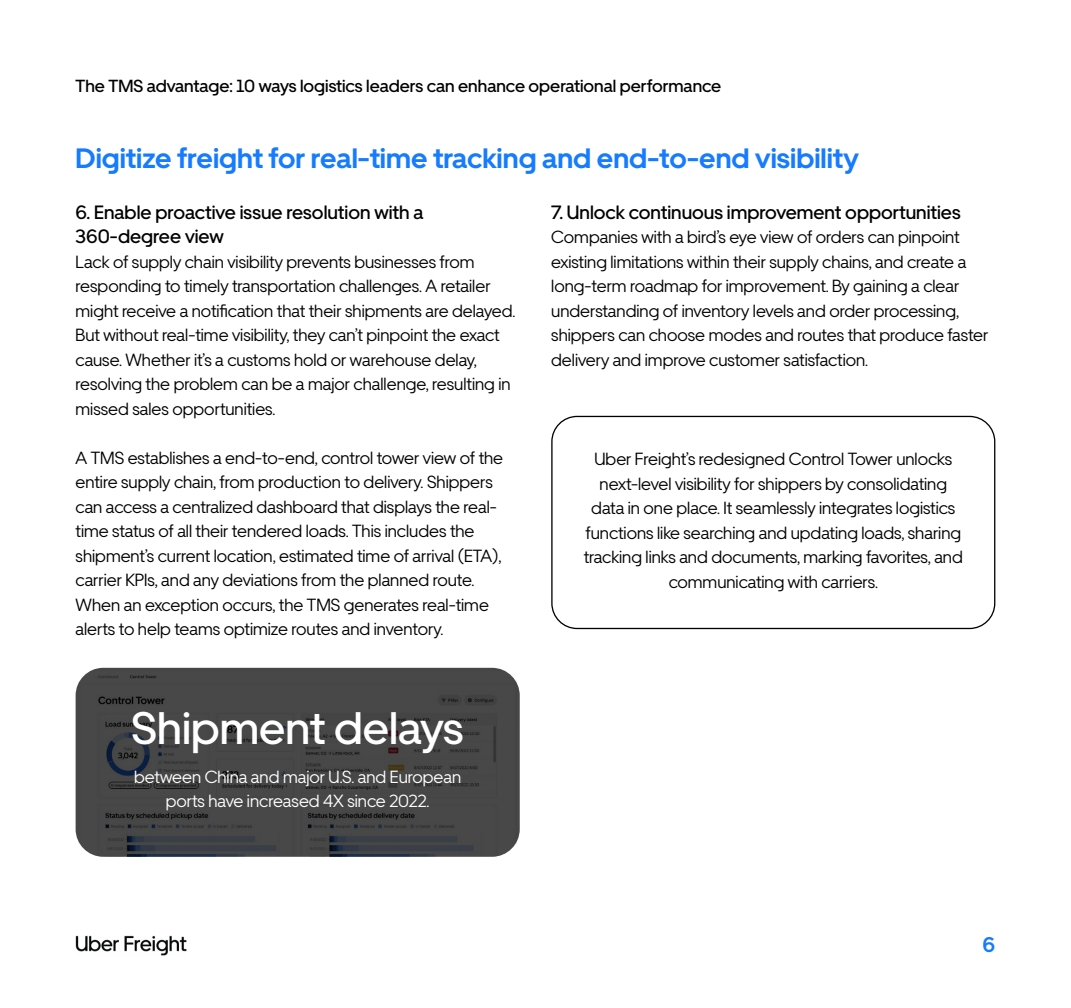
<style>
.page{position:relative;width:1071px;height:1008px;background:#fff}
.page>*{position:absolute;margin:0;border:0;box-sizing:border-box;transform-origin:0 0}
.t1{font:500 45.5px "Uber Move";color:#fff}
.t2{font:700 28px "Uber Move";color:#167bfe}
.t3{font:700 21px "Uber Move";color:#167bfe}
.t4{font:500 19.25px/24.5px "Uber Move";color:#000}
.t5{font:17.5px/24.5px "Uber Move";color:#000}
.t6{font:500 17.5px "Uber Move";color:#000}
.t7{font:17.5px/24.5px "Uber Move";color:#fff;text-align:center}
</style>
<div class="page">
<img style="left:76px;top:935px;width:110px;height:20px">
<svg style="left:76px;top:668px;width:444px;height:189px;background:#434445"></svg>
<div style="left:551px;top:416px;width:444px;height:213px;border:1px solid #000;border-radius:25px"></div>
<p class="t6" style="left:76px;top:75px;width:647px">The TMS advantage: 10 ways logistics leaders can enhance operational performance</p>
<h2 class="t2" style="left:76px;top:141px;width:785px">Digitize freight for real-time tracking and end-to-end visibility</h2>
<p class="t4" style="left:76px;top:200px;width:349px">6. Enable proactive issue resolution with a<br>360-degree view</p>
<p class="t5" style="left:76px;top:249px;width:441px">Lack of supply chain visibility prevents businesses from responding to timely transportation challenges. A retailer might receive a notification that their shipments are delayed.<br>But without real-time visibility, they can’t pinpoint the exact cause. Whether it’s a customs hold or warehouse delay, resolving the problem can be a major challenge, resulting in missed sales opportunities.</p>
<p class="t5" style="left:76px;top:445px;width:429px">A TMS establishes a end-to-end, control tower view of the entire supply chain, from production to delivery. Shippers can access a centralized dashboard that displays the real&shy;time status of all their tendered loads. This includes the shipment’s current location, estimated time of arrival (ETA), carrier KPIs, and any deviations from the planned route.<br>When an exception occurs, the TMS generates real-time alerts to help teams optimize routes and inventory.</p>
<h1 class="t1" style="left:132px;top:700px;width:334px">Shipment delays</h1>
<p class="t7" style="left:134px;top:764px;width:329px">between China and major U.S. and European ports have increased 4X since 2022.</p>
<p class="t4" style="left:551px;top:200px;width:411px">7. Unlock continuous improvement opportunities</p>
<p class="t5" style="left:551px;top:225px;width:439px">Companies with a bird’s eye view of orders can pinpoint existing limitations within their supply chains, and create a long-term roadmap for improvement. By gaining a clear understanding of inventory levels and order processing, shippers can choose modes and routes that produce faster delivery and improve customer satisfaction.</p>
<p class="t5" style="left:584px;top:446px;width:381px;text-align:center">Uber Freight’s redesigned Control Tower unlocks next-level visibility for shippers by consolidating data in one place. It seamlessly integrates logistics functions like searching and updating loads, sharing tracking links and documents, marking favorites, and communicating with carriers.</p>
<p class="t3" style="left:983px;top:931px;width:14px">6</p>
</div>
